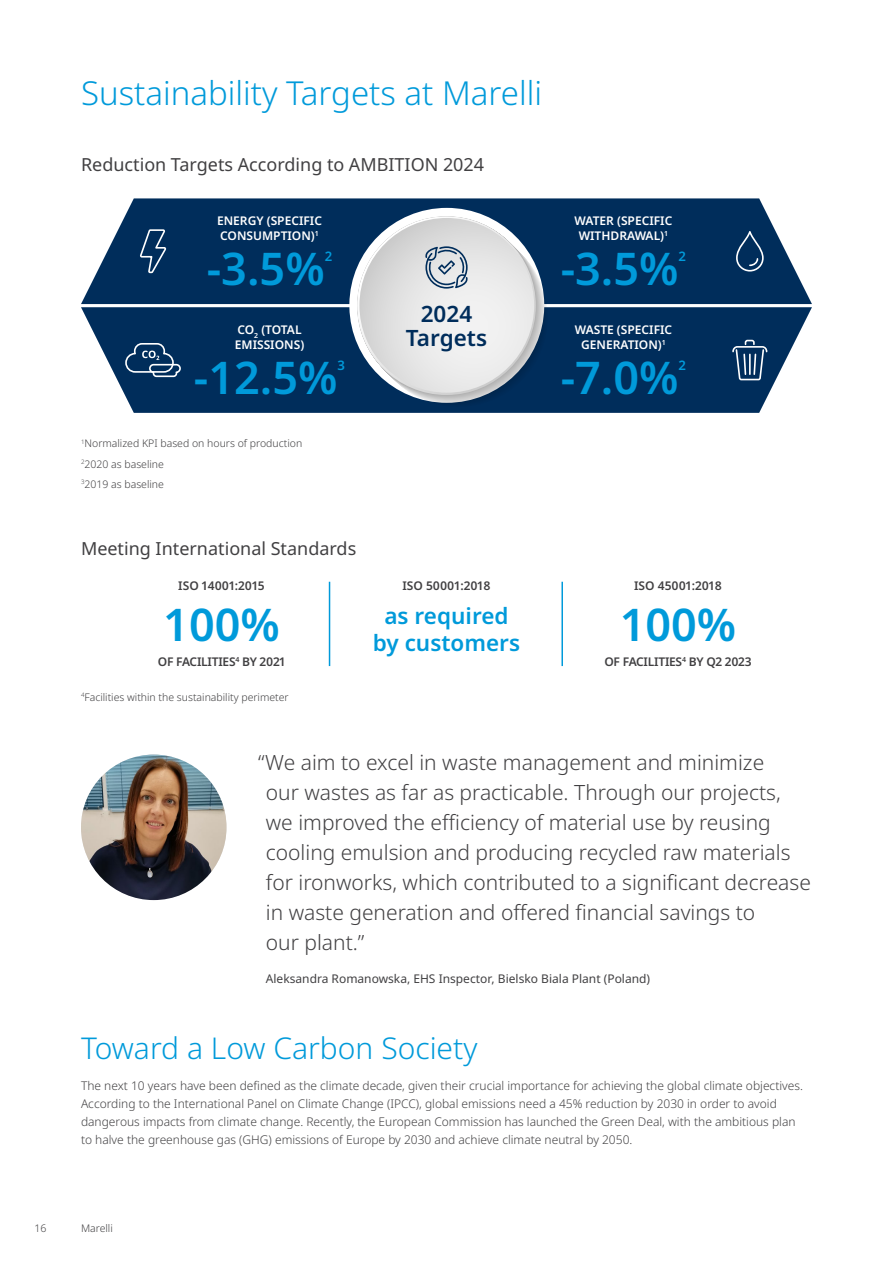
<style>
.page{position:relative;width:893px;height:1263px;background:#fff}
.page>*{position:absolute;margin:0;border:0;box-sizing:border-box;transform-origin:0 0}
.Header_1{font:600 45px "Noto Sans";color:#009ada}
.Header_1-2{font:300 33px "Noto Sans";color:#009ada}
.Header_2{font:300 30px "Noto Sans";color:#009ada}
.Header_1-3{font:600 22.5px/27px "Noto Sans";color:#009ada;text-align:center}
.t1{font:600 22.5px/24px "Noto Sans";color:#002d5b;text-align:center}
.Header_2-2{font:300 21px/30px "Noto Sans";color:#414042}
.Header_3{font:18px "Noto Sans";color:#414042}
.Header_1-4{font:600 13.05px "Noto Sans";color:#009ada}
.t2{font:300 12px/18px "Noto Sans";color:#414042}
.t3{font:600 12px/14.4px "Noto Sans";color:#fff}
.t4{font:600 12px "Noto Sans";letter-spacing:-.02em;color:#414042}
.Header_2-3{font:12px "Noto Sans";color:#414042}
.Footnote{font:300 10.5px "Noto Sans";color:#414042}
</style>
<div class="page">
<img style="left:81px;top:754px;width:145px;height:146px;border-radius:73px">
<svg style="left:81px;top:307px;width:731px;height:106px;background:#20476f"></svg>
<svg style="left:81px;top:198px;width:731px;height:106px;background:#204870"></svg>
<svg style="left:357px;top:216px;width:179px;height:179px"></svg>
<svg style="left:359px;top:218px;width:175px;height:175px"></svg>
<svg style="left:425px;top:246px;width:43px;height:43px;background:#a9b5c1"></svg>
<div style="left:736px;top:231px;width:28px;height:41px;border:2px solid #fff;border-radius:13px"></div>
<svg style="left:748px;top:257px;width:11px;height:10px"></svg>
<svg style="left:731px;top:339px;width:37px;height:42px;background:#34587c"></svg>
<svg style="left:139px;top:228px;width:29px;height:46px"></svg>
<svg style="left:124px;top:342px;width:58px;height:36px;background:#2e5278"></svg>
<hr style="left:329px;top:582px;width:1px;height:84px;background:#009ada">
<hr style="left:561px;top:582px;width:2px;height:84px;background:#009ada">
<h1 class="Header_1-2" style="left:81px;top:69px;width:462px">Sustainability Targets at Marelli</h1>
<h3 class="Header_3" style="left:81px;top:152px;width:405px">Reduction Targets According to AMBITION 2024</h3>
<p class="t3" style="left:217px;top:214px;width:106px">ENERGY (SPECIFIC<br>CONSUMPTION)<sup>1</sup></p>
<h1 class="Header_1" style="left:207px;top:237px;width:119px">-3.5%</h1>
<h1 class="Header_1-4" style="left:325px;top:247px;width:9px">2</h1>
<p class="t3" style="left:235px;top:323px;width:71px">CO<sub>2</sub> (TOTAL<br>EMISSIONS)</p>
<h1 class="Header_1" style="left:194px;top:346px;width:145px">-12.5%</h1>
<h1 class="Header_1-4" style="left:338px;top:356px;width:9px">3</h1>
<p class="Footnote" style="left:81px;top:436px;width:223px"><sup>1</sup>Normalized KPI based on hours of production</p>
<p class="Footnote" style="left:81px;top:456px;width:85px"><sup>2</sup>2020 as baseline</p>
<p class="Footnote" style="left:81px;top:477px;width:85px"><sup>3</sup>2019 as baseline</p>
<p class="t1" style="left:406px;top:302px;width:83px">2024<br>Targets</p>
<h3 class="Header_3" style="left:81px;top:535px;width:277px">Meeting International Standards</h3>
<p class="t4" style="left:178px;top:577px;width:88px">ISO 14001:2015</p>
<h1 class="Header_1" style="left:163px;top:593px;width:118px">100%</h1>
<p class="t4" style="left:158px;top:653px;width:129px">OF FACILITIES<sup>4</sup> BY 2021</p>
<p class="Footnote" style="left:81px;top:689px;width:209px"><sup>4</sup>Facilities within the sustainability perimeter</p>
<p class="t4" style="left:402px;top:577px;width:90px">ISO 50001:2018</p>
<h1 class="Header_1-3" style="left:373px;top:603px;width:149px">as required by customers</h1>
<p class="t3" style="left:575px;top:214px;width:99px;text-align:center">WATER (SPECIFIC<br>WITHDRAWAL)<sup>1</sup></p>
<h1 class="Header_1" style="left:561px;top:237px;width:119px">-3.5%</h1>
<h1 class="Header_1-4" style="left:679px;top:247px;width:9px">2</h1>
<p class="t3" style="left:575px;top:323px;width:99px;text-align:center">WASTE (SPECIFIC<br>GENERATION)<sup>1</sup></p>
<h1 class="Header_1" style="left:561px;top:346px;width:119px">-7.0%</h1>
<h1 class="Header_1-4" style="left:679px;top:356px;width:9px">2</h1>
<p class="t4" style="left:634px;top:577px;width:89px">ISO 45001:2018</p>
<h1 class="Header_1" style="left:620px;top:593px;width:118px">100%</h1>
<p class="t4" style="left:604px;top:653px;width:149px">OF FACILITIES<sup>4</sup> BY Q2 2023</p>
<h2 class="Header_2-2" style="left:266px;top:747px;width:547px;text-indent:-8px">“We aim to excel in waste management and minimize<br>our wastes as far as practicable. Through our projects, we improved the efficiency of material use by reusing cooling emulsion and producing recycled raw materials for ironworks, which contributed to a significant decrease in waste generation and offered financial savings to<br>our plant.”</h2>
<h2 class="Header_2-3" style="left:266px;top:970px;width:386px">Aleksandra Romanowska, EHS Inspector, Bielsko Biala Plant (Poland)</h2>
<h2 class="Header_2" style="left:81px;top:1027px;width:398px">Toward a Low Carbon Society</h2>
<p class="t2" style="left:81px;top:1077px;width:723px">The next 10 years have been defined as the climate decade, given their crucial importance for achieving the global climate objectives.<br>According to the International Panel on Climate Change (IPCC), global emissions need a 45% reduction by 2030 in order to avoid dangerous impacts from climate change. Recently, the European Commission has launched the Green Deal, with the ambitious plan to halve the greenhouse gas (GHG) emissions of Europe by 2030 and achieve climate neutral by 2050.</p>
<p class="Footnote" style="left:35px;top:1221px;width:13px">16</p>
<p class="Footnote" style="left:81px;top:1221px;width:33px">Marelli</p>
</div>
